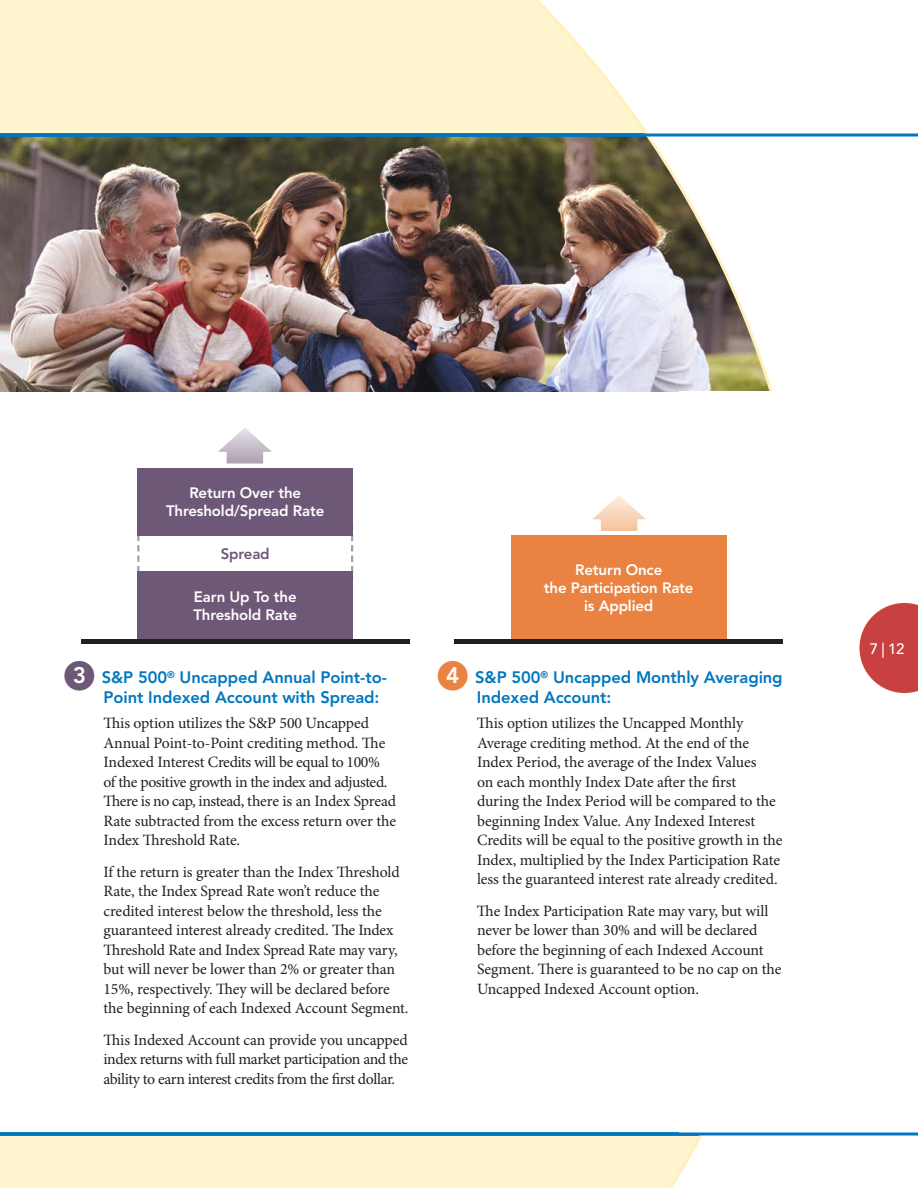
<style>
.page{position:relative;width:918px;height:1188px;background:#fff}
.page>*{position:absolute;margin:0;border:0;box-sizing:border-box;transform-origin:0 0}
.t1{font:800 16.5px/19.5px "Avenir LT Std";letter-spacing:-.005em;color:#0076be}
.t2{font:15.75px/19.5px "Minion Pro";letter-spacing:-.01em;color:#231f20}
.Lead-in-2{font:800 15px/18px "Avenir LT Std";letter-spacing:-.01em;color:#fff;text-align:center}
.Lead-in-2-2{font:800 15px "Avenir LT Std";letter-spacing:-.01em;color:#6e5878}
.Heads{font:500 15px "Avenir LT Std";color:#fff}
.s1{color:#6e5878}
.s2{font-size:22.5px;color:#fff}
.s3{color:#ea8241}
</style>
<div class="page">
<img style="left:0;top:136px;width:506px;height:256px">
<div style="left:0;top:0;width:918px;height:135px;background:#fef4ce"></div>
<div style="left:0;top:1134px;width:918px;height:54px;background:#fef4ce"></div>
<svg style="left:818px;top:0;width:100px;height:1188px"></svg>
<img style="left:506px;top:0;width:312px;height:536px">
<svg style="left:669px;top:1136px;width:149px;height:52px;background:#fefdf8"></svg>
<div style="left:680px;top:392px;width:143px;height:742px;background:#fff"></div>
<hr style="left:0;top:134px;width:918px;height:2px;background:#0076be">
<svg style="left:0;top:1132px;width:918px;height:4px;background:#1580c2"></svg>
<div style="left:454px;top:639px;width:329px;height:5px;background:#231f20"></div>
<div style="left:511px;top:536px;width:216px;height:103px;background:#ea8241"></div>
<div style="left:81px;top:639px;width:329px;height:5px;background:#231f20"></div>
<svg style="left:137px;top:526px;width:217px;height:55px"></svg>
<div style="left:137px;top:468px;width:216px;height:68px;background:#6e5878"></div>
<div style="left:137px;top:572px;width:216px;height:67px;background:#6e5878"></div>
<svg style="left:218px;top:428px;width:54px;height:36px"></svg>
<svg style="left:592px;top:495px;width:54px;height:36px"></svg>
<svg style="left:860px;top:603px;width:58px;height:90px"></svg>
<p class="Lead-in-2" style="left:166px;top:484px;width:160px">Return Over the<br>Threshold/Spread Rate</p>
<p class="Lead-in-2-2" style="left:221px;top:545px;width:50px">Spread</p>
<p class="Lead-in-2" style="left:193px;top:588px;width:105px;text-align:left">Earn Up To the<br>Threshold Rate</p>
<p class="t1" style="left:103px;top:668px;width:285px;text-indent:-40px"><span class="s1">●</span><span class="s2">3</span> S&amp;P 500<sup>®</sup> Uncapped Annual Point-to-<br>Point Indexed Account with Spread:</p>
<p class="t2" style="left:103px;top:714px;width:294px">This option utilizes the S&amp;P 500 Uncapped Annual Point-to-Point crediting method. The Indexed Interest Credits will be equal to 100%<br>of the positive growth in the index and adjusted.<br>There is no cap, instead, there is an Index Spread Rate subtracted from the excess return over the Index Threshold Rate.</p>
<p class="t2" style="left:103px;top:862px;width:307px">If the return is greater than the Index Threshold Rate, the Index Spread Rate won’t reduce the credited interest below the threshold, less the guaranteed interest already credited. The Index Threshold Rate and Index Spread Rate may vary, but will never be lower than 2% or greater than 15%, respectively. They will be declared before the beginning of each Indexed Account Segment.</p>
<p class="t2" style="left:103px;top:1030px;width:306px;text-align:justify">This Indexed Account can provide you uncapped index returns with full market participation and the ability to earn interest credits from the first dollar.</p>
<p class="Lead-in-2" style="left:544px;top:561px;width:151px">Return Once<br>the Participation Rate is Applied</p>
<p class="t1" style="left:477px;top:668px;width:307px;text-indent:-40px"><span class="s3">●</span><span class="s2">4</span> S&amp;P 500<sup>®</sup> Uncapped Monthly Averaging<br>Indexed Account:</p>
<p class="t2" style="left:477px;top:714px;width:307px">This option utilizes the Uncapped Monthly Average crediting method. At the end of the Index Period, the average of the Index Values<br>on each monthly Index Date after the first<br>during the Index Period will be compared to the beginning Index Value. Any Indexed Interest Credits will be equal to the positive growth in the Index, multiplied by the Index Participation Rate less the guaranteed interest rate already credited.</p>
<p class="t2" style="left:477px;top:901px;width:306px">The Index Participation Rate may vary, but will never be lower than 30% and will be declared before the beginning of each Indexed Account Segment. There is guaranteed to be no cap on the Uncapped Indexed Account option.</p>
<p class="Heads" style="left:870px;top:640px;width:45px">7 | 125</p>
</div>
